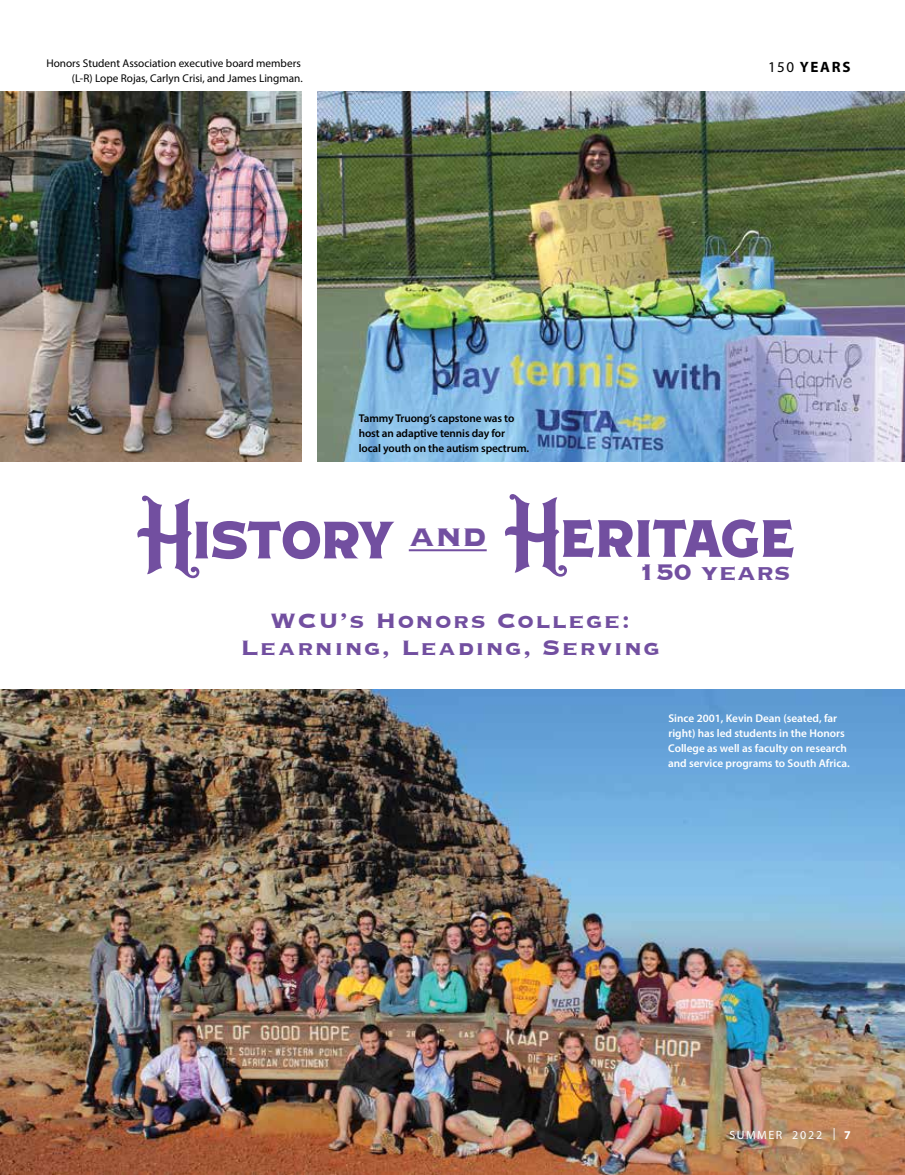
<style>
.page{position:relative;width:905px;height:1175px;background:#fff}
.page>*{position:absolute;margin:0;border:0;box-sizing:border-box;transform-origin:0 0}
.t1{font:73.35px "LHF Robusto";letter-spacing:-.01em;color:#724fa0}
.t2{font:700 29.4px "Copperplate";color:#724fa0}
.t3{font:700 27px/27px "Copperplate";letter-spacing:.05em;color:#724fa0;text-align:center}
.t4{font:700 15px "Myriad Pro";letter-spacing:.12em;color:#000}
.t5{font:12px "Myriad Pro";letter-spacing:.12em;color:#fff}
.t6{font:600 11.25px/15px "Myriad Pro";color:#fff}
.t7{font:11.25px/15px "Myriad Pro";color:#000;text-align:right}
.t8{font:600 11.25px/15px "Myriad Pro";letter-spacing:-.01em;color:#000}
.s1{font-weight:400}
.s2{font-family:"Copperplate";font-weight:700;font-size:40.05px}
.s3{font-weight:700}
</style>
<div class="page">
<img style="left:0;top:689px;width:904px;height:485px">
<hr style="left:409px;top:549px;width:77px;height:2px;background:#724fa0">
<img style="left:0;top:91px;width:301px;height:371px">
<img style="left:318px;top:91px;width:586px;height:371px">
<p class="t7" style="left:46px;top:55px;width:258px">Honors Student Association executive board members (L-R) Lope Rojas, Carlyn Crisi, and James Lingman.</p>
<p class="t8" style="left:358px;top:411px;width:172px">Tammy Truong’s capstone was to host an adaptive tennis day for local youth on the autism spectrum.</p>
<h3 class="t4" style="left:768px;top:57px;width:84px"><span class="s1">150</span> YEARS</h3>
<h1 class="t1" style="left:137px;top:472px;width:659px">History <span class="s2">and</span> Heritage</h1>
<h2 class="t2" style="left:638px;top:552px;width:154px">150 years</h2>
<h3 class="t3" style="left:240px;top:606px;width:421px">WCU’s Honors College:<br>Learning, Leading, Serving</h3>
<p class="t6" style="left:668px;top:710px;width:183px">Since 2001, Kevin Dean (seated, far right) has led students in the Honors College as well as faculty on research and service programs to South Africa.</p>
<p class="t5" style="left:729px;top:1127px;width:123px">SUMMER 2022 | <span class="s3">7</span></p>
</div>
